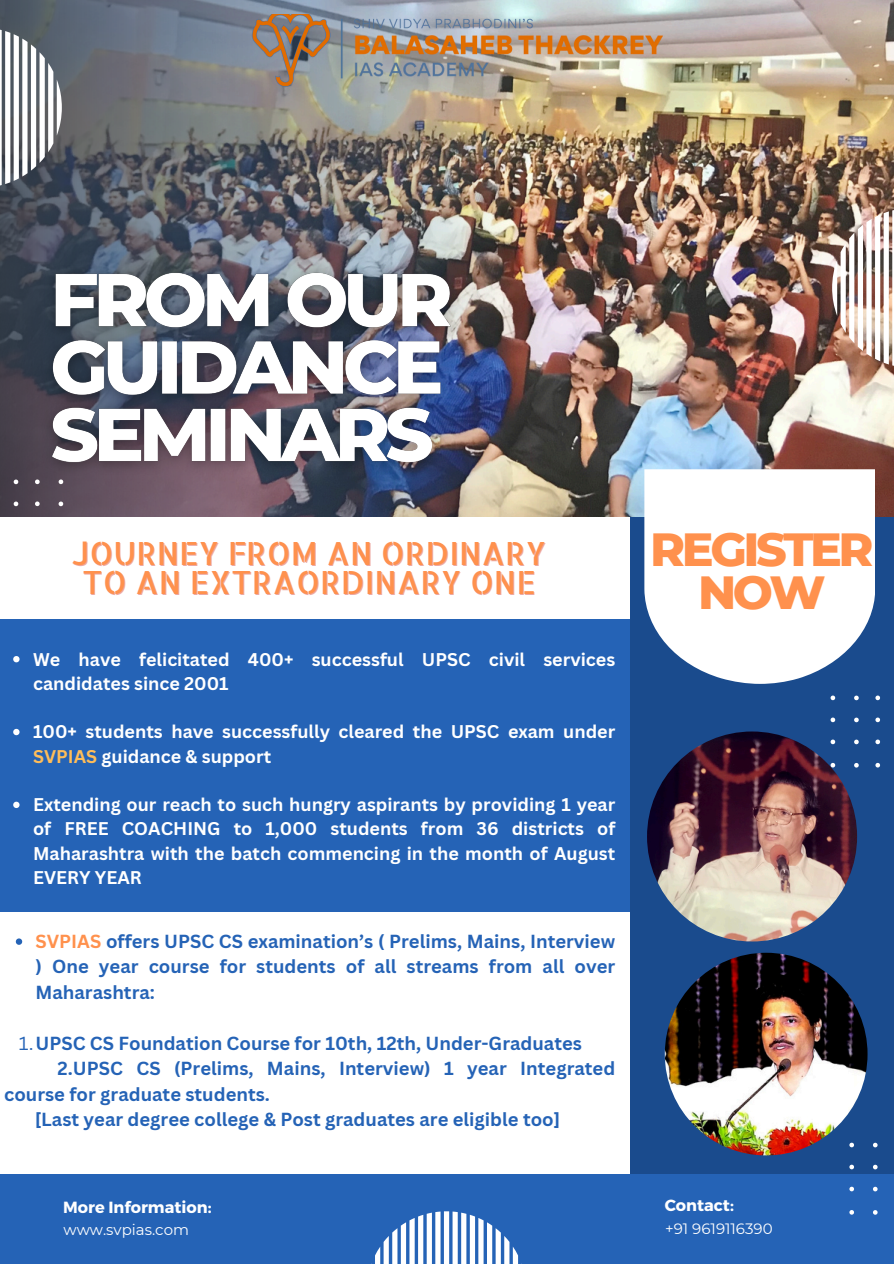
<style>
.page{position:relative;width:894px;height:1264px;background:#fff}
.page>*{position:absolute;margin:0;border:0;box-sizing:border-box;transform-origin:0 0}
.t1{font:800 47.4px/42.6px "Montserrat";letter-spacing:-.07em;color:#ff914d;text-align:center}
.t2{font:31.95px "Allerta Stencil";color:#ff914d}
.t3{font:700 18.45px/25.5px "Canva Sans";color:#2563b6;text-align:justify}
.t4{font:700 17.85px/24.3px "Canva Sans";color:#fff}
.t5{font:700 16.2px "Montserrat";color:#fff}
.t6{font:15px "Montserrat";color:#fff}
.s1{color:#ffbd59}
.s2{color:#ff914d}
.s3{font-weight:400}
</style>
<div class="page">
<div style="left:0;top:619px;width:893px;height:292px;background:#2563b6"></div>
<div style="left:630px;top:517px;width:263px;height:657px;background:#1a4b8d"></div>
<img style="left:509px;top:0;width:384px;height:516px">
<div style="left:0;top:1174px;width:893px;height:89px;background:#2563b6"></div>
<img style="left:0;top:0;width:509px;height:517px">
<img style="left:646px;top:731px;width:210px;height:210px;border-radius:50%">
<img style="left:664px;top:952px;width:203px;height:203px;border-radius:50%">
<svg style="left:644px;top:469px;width:230px;height:215px;fill:#fff"></svg>
<svg style="left:0;top:479px;width:63px;height:38px"></svg>
<svg style="left:849px;top:1142px;width:29px;height:72px"></svg>
<svg style="left:830px;top:695px;width:51px;height:72px"></svg>
<img style="left:831px;top:208px;width:62px;height:160px">
<svg style="left:375px;top:1211px;width:144px;height:52px"></svg>
<svg style="left:0;top:28px;width:62px;height:159px"></svg>
<img style="left:221px;top:14px;width:468px;height:94px">
<img style="left:34px;top:255px;width:435px;height:230px">
<svg style="left:16px;top:938px;width:6px;height:6px"></svg>
<svg style="left:13px;top:656px;width:7px;height:6px"></svg>
<svg style="left:13px;top:729px;width:7px;height:6px"></svg>
<svg style="left:13px;top:801px;width:7px;height:7px"></svg>
<p class="t2" style="left:72px;top:532px;width:476px">JOURNEY FROM AN ORDINARY</p>
<h4 class="t2" style="left:82px;top:561px;width:455px">TO AN EXTRAORDINARY ONE</h4>
<p class="t4" style="left:33px;top:646px;width:583px">We have felicitated 400+ successful UPSC civil services candidates since 2001</p>
<p class="t4" style="left:33px;top:719px;width:583px">100+ students have successfully cleared the UPSC exam under<br><span class="s1">SVPIAS</span> guidance &amp; support</p>
<p class="t4" style="left:33px;top:792px;width:583px;text-align:justify">Extending our reach to such hungry aspirants by providing 1 year of FREE COACHING to 1,000 students from 36 districts of Maharashtra with the batch commencing in the month of August EVERY YEAR</p>
<p class="t3" style="left:35px;top:928px;width:581px"><span class="s2">SVPIAS</span> offers UPSC CS examination’s ( Prelims, Mains, Interview ) One year course for students of all streams from all over Maharashtra:</p>
<h3 class="t3" style="left:19px;top:1029px;width:564px"><span class="s3">1.</span>UPSC CS Foundation Course for 10th, 12th, Under-Graduates</h3>
<p class="t3" style="left:58px;top:1055px;width:559px">2.UPSC CS (Prelims, Mains, Interview) 1 year Integrated</p>
<p class="t3" style="left:4px;top:1080px;width:267px">course for graduate students.</p>
<p class="t3" style="left:35px;top:1106px;width:527px">[Last year degree college &amp; Post graduates are eligible too]</p>
<p class="t1" style="left:650px;top:527px;width:225px">REGISTER<br>NOW</p>
<h2 class="t5" style="left:63px;top:1196px;width:150px">More Information:</h2>
<p class="t5" style="left:664px;top:1194px;width:71px">Contact:</p>
<p class="t6" style="left:63px;top:1220px;width:127px">www.svpias.com</p>
<p class="t6" style="left:665px;top:1218px;width:109px">+91 9619116390</p>
</div>
